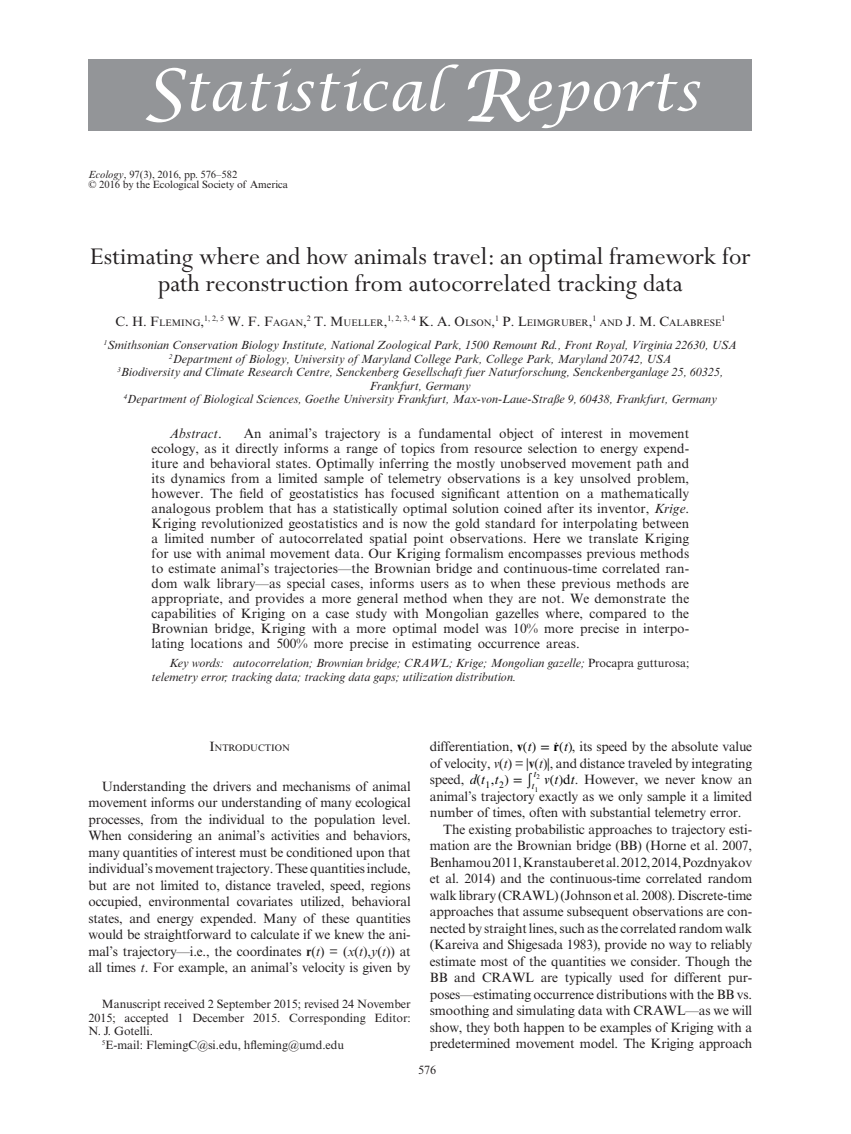
<style>
.page{position:relative;width:851px;height:1134px;background:#fff}
.page>*{position:absolute;margin:0;border:0;box-sizing:border-box;transform-origin:0 0}
.t1{font:italic 54px "Lucida Calligraphy";color:#fff}
.t2{font:27px/27px "Perpetua";color:#231f20;text-align:center}
.t3{font:13.5px/15px "Times NRMT";letter-spacing:-.015em;color:#231f20;text-align:justify}
.t4{font:italic 13.5px "Times NRMT";color:#231f20}
.t5{font:italic 12px/13.5px "Times NRMT";color:#231f20;text-align:center}
.t6{font:12px "Times NRMT";color:#231f20}
.t7{font:10.5px/10.5px "Times NRMT";color:#231f20}
.t8{font:9.45px "Times NRMT";color:#231f20}
.t9{font:italic 9.45px/12.8px "Times NRMT";color:#000}
.t10{font:7.8px "Times NRMT";color:#231f20}
.s1{font-size:72px}
.s2{font-style:italic}
.s3{font-size:13.5px}
.s4{font-style:normal}
.s5{font-weight:700}
.s6{font-weight:700;color:#000}
.s7{font-family:"STIX Math";color:#000}
.s8{font-style:italic;color:#000}
.s9{font-family:"STIX Math";font-style:italic;color:#000}
.s10{color:#000}
.s11{font-family:"STIX Math Calligraphy";color:#000}
</style>
<div class="page">
<div style="left:88px;top:60px;width:664px;height:71px;background:#939598"></div>
<h1 class="t1" style="left:141px;top:59px;width:559px"><span class="s1">S</span>tatistical <span class="s1">R</span>eports</h1>
<p class="t7" style="left:88px;top:169px;width:201px"><span class="s2">Ecology</span>, 97(3), 2016, pp. 576–582<br>© 2016 by the Ecological Society of America</p>
<h2 class="t2" style="left:90px;top:244px;width:662px">Estimating where and how animals travel: an optimal framework for path reconstruction from autocorrelated tracking data</h2>
<p class="t8" style="left:115px;top:317px;width:607px"><span class="s3">C. H. F</span>LEMING<span class="s3">,</span><sup>1,</sup> <sup>2,</sup> <sup>5</sup> <span class="s3">W. F. F</span>AGAN<span class="s3">,</span><sup>2</sup> <span class="s3">T. M</span>UELLER<span class="s3">,</span><sup>1,</sup> <sup>2,</sup> <sup>3,</sup> <sup>4</sup> <span class="s3">K. A. O</span>LSON<span class="s3">,</span><sup>1</sup> <span class="s3">P. L</span>EIMGRUBER<span class="s3">,</span><sup>1</sup> AND <span class="s3">J. M. C</span>ALABRESE</p>
<p class="t10" style="left:721px;top:314px;width:5px">1</p>
<p class="t5" style="left:104px;top:339px;width:634px"><sup>1</sup>Smithsonian Conservation Biology Institute, National Zoological Park, 1500 Remount Rd., Front Royal, Virginia 22630, USA <sup>2</sup>Department of Biology, University of Maryland College Park, College Park, Maryland 20742, USA<br><sup>3</sup>Biodiversity and Climate Research Centre, Senckenberg Gesellschaft fuer Naturforschung, Senckenberganlage 25, 60325, Frankfurt, Germany<br><sup>4</sup>Department of Biological Sciences, Goethe University Frankfurt, Max-von-Laue-Straße 9, 60438, Frankfurt, Germany</p>
<p class="t4" style="left:169px;top:426px;width:54px">Abstract<span class="s4">.</span></p>
<p class="t3" style="left:151px;top:426px;width:539px;text-indent:92px">An animal’s trajectory is a fundamental object of interest in movement ecology, as it directly informs a range of topics from resource selection to energy expend&shy;iture and behavioral states. Optimally inferring the mostly unobserved movement path and its dynamics from a limited sample of telemetry observations is a key unsolved problem, however. The field of geostatistics has focused significant attention on a mathematically analogous problem that has a statistically optimal solution coined after its inventor, <span class="s2">Krige</span>.<br>Kriging revolutionized geostatistics and is now the gold standard for interpolating between a limited number of autocorrelated spatial point observations. Here we translate Kriging for use with animal movement data. Our Kriging formalism encompasses previous methods to estimate animal’s trajectories—the Brownian bridge and continuous-time correlated ran&shy;dom walk library—as special cases, informs users as to when these previous methods are appropriate, and provides a more general method when they are not. We demonstrate the capabilities of Kriging on a case study with Mongolian gazelles where, compared to the Brownian bridge, Kriging with a more optimal model was 10% more precise in interpo&shy;lating locations and 500% more precise in estimating occurrence areas.</p>
<p class="t5" style="left:152px;top:657px;width:539px;text-align:left;text-indent:18px">Key words: autocorrelation; Brownian bridge; CRAWL; Krige; Mongolian gazelle; <span class="s4">Procapra gutturosa; </span>telemetry error; tracking data; tracking data gaps; utilization distribution.</p>
<p class="t8" style="left:209px;top:743px;width:82px"><span class="s3">I</span>NTRODUCTION</p>
<p class="t3" style="left:88px;top:778px;width:324px;line-height:16.5px;text-indent:13px">Understanding the drivers and mechanisms of animal movement informs our understanding of many ecological processes, from the individual to the population level.<br>When considering an animal’s activities and behaviors, many quantities of interest must be conditioned upon that individual’s movement trajectory. These quantities include, but are not limited to, distance traveled, speed, regions occupied, environmental covariates utilized, behavioral states, and energy expended. Many of these quantities would be straightforward to calculate if we knew the ani&shy;mal’s trajectory—i.e., the coordinates <span class="s5">r</span>(<span class="s2">t</span>) = (<span class="s2">x</span>(<span class="s2">t</span>),<span class="s2">y</span>(<span class="s2">t</span>)) at all times <span class="s2">t</span>. For example, an animal’s velocity is given by</p>
<p class="t6" style="left:102px;top:997px;width:310px">Manuscript received 2 September 2015; revised 24 November</p>
<p class="t6" style="left:89px;top:1011px;width:324px">2015; accepted 1 December 2015. Corresponding Editor:</p>
<p class="t6" style="left:89px;top:1024px;width:66px">N. J. Gotelli.</p>
<p class="t6" style="left:102px;top:1038px;width:244px"><sup>5</sup>E-mail: FlemingC@si.edu, hfleming@umd.edu</p>
<p class="t3" style="left:430px;top:738px;width:324px;line-height:16.5px">differentiation, <span class="s6">v</span><span class="s7">(</span><span class="s8">t</span><span class="s7">) =</span> <span class="s6">r</span><span class="s9">̇</span> <span class="s7">(</span><span class="s8">t</span><span class="s7">)</span>, its speed by the absolute value of velocity, <span class="s2">v</span>(<span class="s2">t</span>) = |<span class="s5">v</span>(<span class="s2">t</span>)|, and distance traveled by integrating speed, <span class="s8">d</span><span class="s7">(</span><span class="s8">t</span><sub>1</sub><span class="s10">,</span><span class="s8">t</span><sub>2</sub><span class="s7">) =</span> <span class="s11">∫</span></p>
<p class="t9" style="left:531px;top:768px;width:10px">t<sub>2 </sub>t<sub>1</sub></p>
<p class="t3" style="left:543px;top:772px;width:210px"><span class="s8">v</span><span class="s7">(</span><span class="s8">t</span><span class="s7">)</span><span class="s10">d</span><span class="s8">t</span>. However, we never know an</p>
<p class="t3" style="left:430px;top:789px;width:324px">animal’s trajectory exactly as we only sample it a limited</p>
<p class="t3" style="left:430px;top:805px;width:313px">number of times, often with substantial telemetry error.</p>
<p class="t3" style="left:443px;top:822px;width:310px">The existing probabilistic approaches to trajectory esti-</p>
<p class="t3" style="left:430px;top:838px;width:324px">mation are the Brownian bridge (BB) (Horne et al. 2007,</p>
<p class="t3" style="left:430px;top:855px;width:324px">Benhamou 2011, Kranstauber etal. 2012, 2014, Pozdnyakov</p>
<p class="t3" style="left:430px;top:871px;width:324px">et al. 2014) and the continuous-time correlated random</p>
<p class="t3" style="left:430px;top:888px;width:324px">walk library (CRAWL) (Johnson et al. 2008). Discrete-time</p>
<p class="t3" style="left:430px;top:904px;width:324px">approaches that assume subsequent observations are con-</p>
<p class="t3" style="left:430px;top:921px;width:324px">nected by straight lines, such as the correlated random walk</p>
<p class="t3" style="left:430px;top:937px;width:324px">(Kareiva and Shigesada 1983), provide no way to reliably</p>
<p class="t3" style="left:430px;top:954px;width:324px">estimate most of the quantities we consider. Though the</p>
<p class="t3" style="left:430px;top:970px;width:324px">BB and CRAWL are typically used for different pur-</p>
<p class="t3" style="left:430px;top:987px;width:324px">poses—estimating occurrence distributions with the BB vs.</p>
<p class="t3" style="left:430px;top:1003px;width:324px">smoothing and simulating data with CRAWL—as we will</p>
<p class="t3" style="left:430px;top:1020px;width:324px">show, they both happen to be examples of Kriging with a</p>
<p class="t3" style="left:430px;top:1036px;width:324px">predetermined movement model. The Kriging approach</p>
<p class="t6" style="left:418px;top:1063px;width:20px">576</p>
</div>
